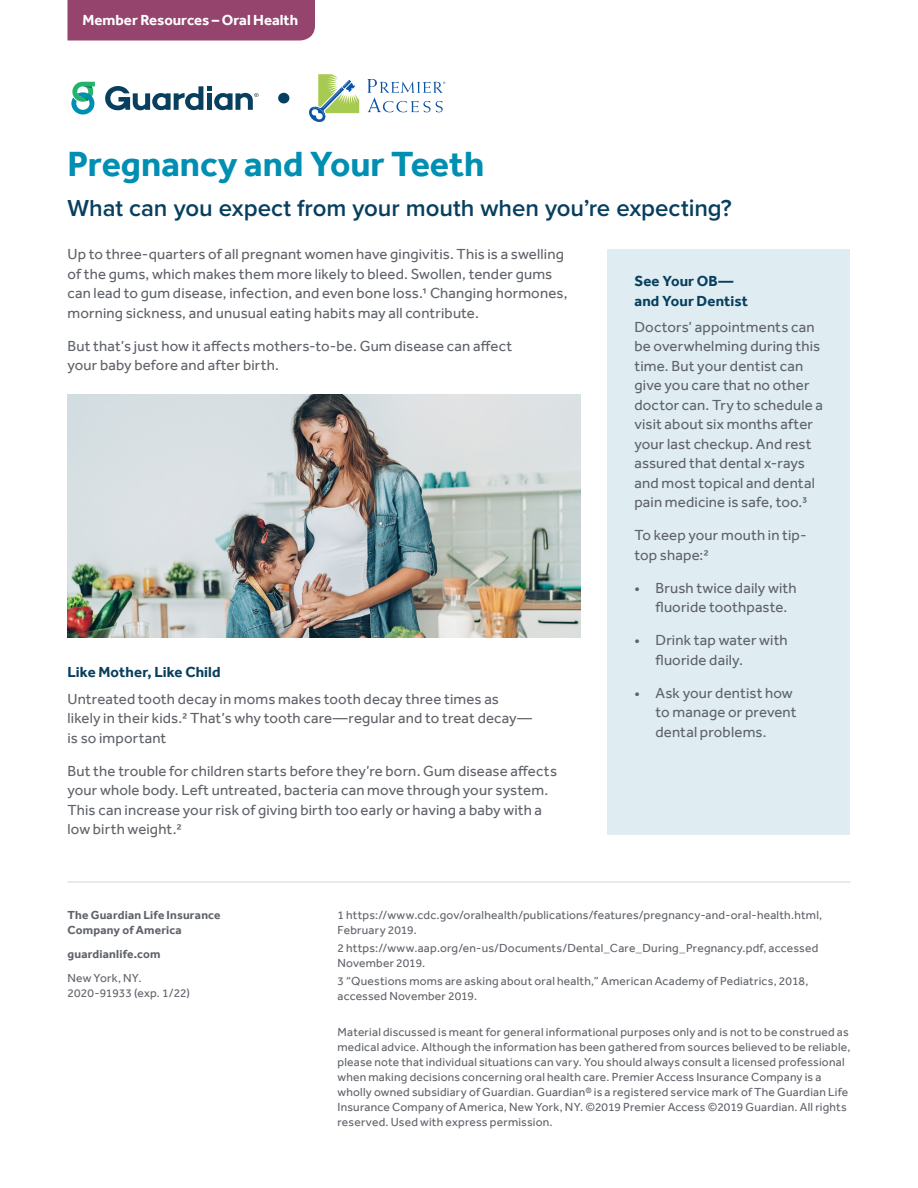
<style>
.page{position:relative;width:918px;height:1188px;background:#fff}
.page>*{position:absolute;margin:0;border:0;box-sizing:border-box;transform-origin:0 0}
.Header_2{font:700 36px "Effra";color:#008fb2}
.Subhead_1{font:600 24px "Proxima Nova";letter-spacing:-.005em;color:#083f5e}
.Body{font:15px/19.5px "Effra";letter-spacing:.01em;color:#5f6369}
.Subhead_2{font:700 15px/19.5px "Effra";letter-spacing:.01em;color:#083f5e}
.ID_-_flag{font:700 15px "Effra";color:#fff}
.Disclaimers__page_ma{font:12px/15px "Effra";letter-spacing:.02em;color:#5f6369}
.Disclaimers__page_ma-2{font:700 12px/15px "Effra";letter-spacing:.015em;color:#5f6369}
</style>
<div class="page">
<img style="left:68px;top:395px;width:512px;height:243px">
<div style="left:68px;top:0;width:247px;height:40px;background:#94446d"></div>
<div style="left:608px;top:249px;width:242px;height:585px;background:#dfedf3"></div>
<hr style="left:68px;top:881px;width:782px;height:2px;background:#e2e4e2">
<div style="left:278px;top:93px;width:11px;height:10px;background:#083f5e;border-radius:50%"></div>
<svg style="left:309px;top:74px;width:50px;height:48px"></svg>
<svg style="left:368px;top:79px;width:78px;height:33px"></svg>
<svg style="left:71px;top:82px;width:24px;height:33px"></svg>
<svg style="left:105px;top:86px;width:153px;height:24px"></svg>
<p class="ID_-_flag" style="left:82px;top:12px;width:217px">Member Resources – Oral Health</p>
<p class="Header_2" style="left:68px;top:142px;width:419px">Pregnancy and Your Teeth</p>
<p class="Subhead_1" style="left:68px;top:190px;width:666px">What can you expect from your mouth when you’re expecting?</p>
<p class="Body" style="left:68px;top:244px;width:502px">Up to three-quarters of all pregnant women have gingivitis. This is a swelling of the gums, which makes them more likely to bleed. Swollen, tender gums can lead to gum disease, infection, and even bone loss.1 Changing hormones, morning sickness, and unusual eating habits may all contribute.</p>
<p class="Body" style="left:68px;top:336px;width:446px">But that’s just how it affects mothers-to-be. Gum disease can affect your baby before and after birth.</p>
<p class="Subhead_2" style="left:635px;top:271px;width:115px">See Your OB— and Your Dentist</p>
<p class="Body" style="left:635px;top:317px;width:190px">Doctors’ appointments can be overwhelming during this time. But your dentist can give you care that no other doctor can. Try to schedule a visit about six months after your last checkup. And rest assured that dental x-rays and most topical and dental pain medicine is safe, too.3</p>
<p class="Body" style="left:635px;top:525px;width:174px">To keep your mouth in tip&shy;top shape:2</p>
<p class="Body" style="left:656px;top:578px;width:143px;text-indent:-21px">• Brush twice daily with fluoride toothpaste.</p>
<p class="Body" style="left:656px;top:630px;width:134px;text-indent:-21px">• Drink tap water with fluoride daily.</p>
<p class="Body" style="left:656px;top:683px;width:143px;text-indent:-21px">• Ask your dentist how to manage or prevent dental problems.</p>
<p class="Subhead_2" style="left:68px;top:662px;width:155px">Like Mother, Like Child</p>
<p class="Body" style="left:68px;top:689px;width:466px">Untreated tooth decay in moms makes tooth decay three times as likely in their kids.2 That’s why tooth care—regular and to treat decay— is so important</p>
<p class="Body" style="left:68px;top:761px;width:491px">But the trouble for children starts before they’re born. Gum disease affects your whole body. Left untreated, bacteria can move through your system.<br>This can increase your risk of giving birth too early or having a baby with a low birth weight.2</p>
<p class="Disclaimers__page_ma-2" style="left:68px;top:908px;width:155px">The Guardian Life Insurance<br>Company of America</p>
<p class="Disclaimers__page_ma-2" style="left:68px;top:947px;width:94px">guardianlife.com</p>
<p class="Disclaimers__page_ma" style="left:68px;top:971px;width:124px">New York, NY.<br>2020-91933 (exp. 1/22)</p>
<p class="Disclaimers__page_ma" style="left:338px;top:908px;width:486px">1 https://www.cdc.gov/oralhealth/publications/features/pregnancy-and-oral-health.html,<br>February 2019.</p>
<p class="Disclaimers__page_ma" style="left:338px;top:941px;width:482px">2 https://www.aap.org/en-us/Documents/Dental_Care_During_Pregnancy.pdf, accessed<br>November 2019.</p>
<p class="Disclaimers__page_ma" style="left:338px;top:974px;width:472px">3 “Questions moms are asking about oral health,” American Academy of Pediatrics, 2018, accessed November 2019.</p>
<p class="Disclaimers__page_ma" style="left:338px;top:1025px;width:515px">Material discussed is meant for general informational purposes only and is not to be construed as medical advice. Although the information has been gathered from sources believed to be reliable, please note that individual situations can vary. You should always consult a licensed professional when making decisions concerning oral health care. Premier Access Insurance Company is a wholly owned subsidiary of Guardian. Guardian® is a registered service mark of The Guardian Life Insurance Company of America, New York, NY. ©2019 Premier Access ©2019 Guardian. All rights reserved. Used with express permission.</p>
</div>
